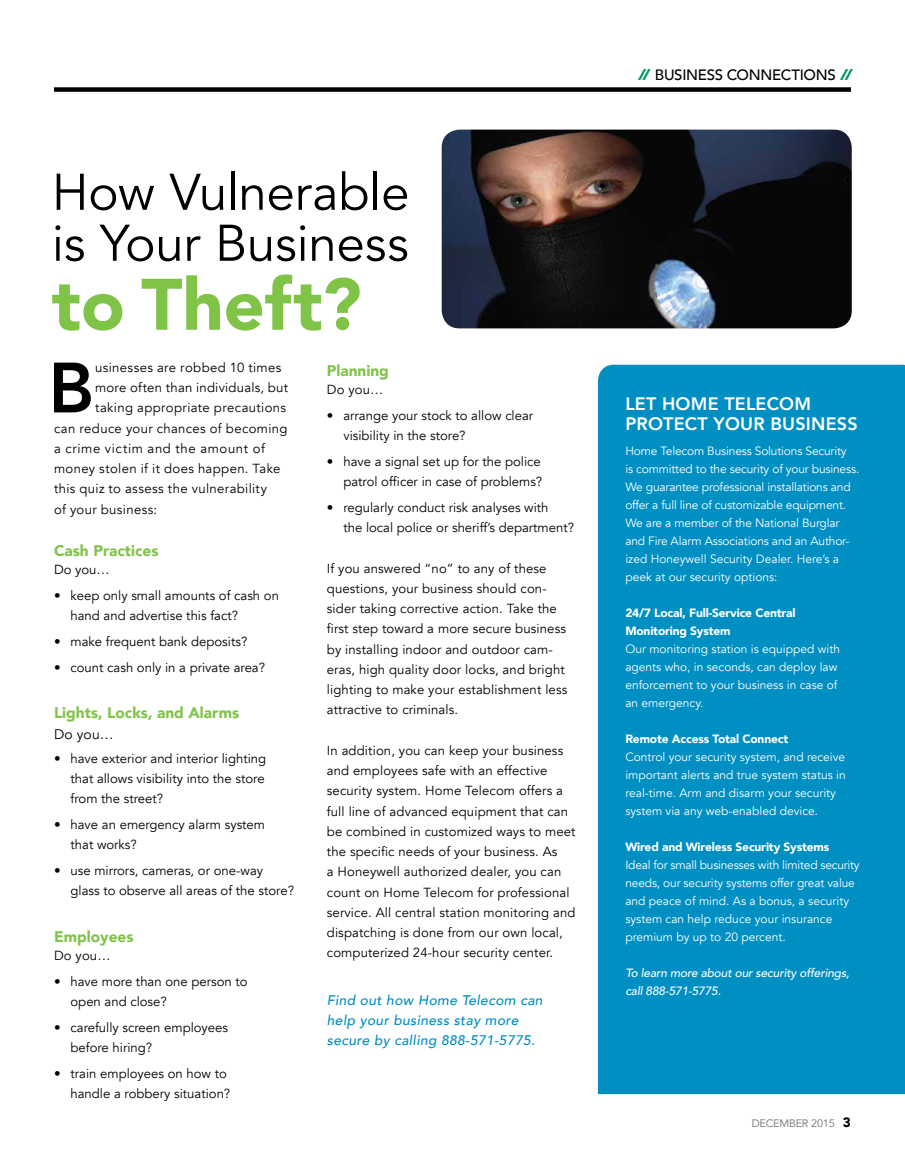
<style>
.page{position:relative;width:905px;height:1161px;background:#fff}
.page>*{position:absolute;margin:0;border:0;box-sizing:border-box;transform-origin:0 0}
.t1{font:900 72px "Avenir";color:#7fc347}
.t2{font:800 70.35px "Avenir";color:#000}
.t3{font:51px/51px "Avenir";letter-spacing:-.005em;color:#000}
.t4{font:800 18px/20.2px "Avenir";letter-spacing:.01em;color:#fff}
.t5{font:900 15.3px "Avenir";color:#7fc347}
.t6{font:500 15px "Avenir";letter-spacing:-.02em;color:#000}
.t7{font:italic 500 13.8px/20.2px "Avenir";letter-spacing:.025em;color:#008fc2}
.t8{font:13.8px "Avenir";color:#000}
.t9{font:13.2px/20.2px "Avenir";letter-spacing:.01em;color:#000}
.t10{font:13.2px "Avenir";letter-spacing:.03em;color:#000}
.t11{font:13.2px "Avenir";letter-spacing:.045em;color:#000}
.t12{font:12px/18px "Avenir";color:#fff}
.t13{font:900 12px/18px "Avenir";letter-spacing:-.015em;color:#fff}
.t14{font:italic 500 12px/18px "Avenir";letter-spacing:-.015em;color:#fff}
.t15{font:10.8px "Avenir";letter-spacing:-.02em;color:#808285}
.s1{font-family:"Hermes";font-weight:900;font-style:italic;color:#009a66}
.s2{font-weight:900;font-size:13.5px;color:#000}
</style>
<div class="page">
<div style="left:54px;top:87px;width:796px;height:5px;background:#000"></div>
<img style="left:441px;top:130px;width:410px;height:198px">
<div style="left:598px;top:365px;width:306px;height:729px;background:#008fc2"></div>
<h3 class="t3" style="left:52px;top:168px;width:359px">How Vulnerable is Your Business</h3>
<h1 class="t1" style="left:52px;top:243px;width:311px">to Theft?</h1>
<h2 class="t2" style="left:48px;top:333px;width:47px">B</h2>
<p class="t10" style="left:95px;top:360px;width:188px">usinesses are robbed 10 times</p>
<p class="t9" style="left:95px;top:378px;width:194px">more often than individuals, but</p>
<p class="t10" style="left:95px;top:400px;width:192px">taking appropriate precautions</p>
<p class="t9" style="left:54px;top:418px;width:235px">can reduce your chances of becoming</p>
<p class="t11" style="left:54px;top:441px;width:212px">a crime victim and the amount of</p>
<p class="t9" style="left:54px;top:459px;width:228px">money stolen if it does happen. Take</p>
<p class="t9" style="left:54px;top:479px;width:214px">this quiz to assess the vulnerability</p>
<p class="t10" style="left:54px;top:501px;width:105px">of your business:</p>
<p class="t5" style="left:54px;top:537px;width:106px">Cash Practices</p>
<p class="t9" style="left:54px;top:560px;width:57px">Do you…</p>
<p class="t9" style="left:70px;top:586px;width:210px;text-indent:-16px">• keep only small amounts of cash on hand and advertise this fact?</p>
<p class="t9" style="left:54px;top:632px;width:195px">• make frequent bank deposits?</p>
<p class="t9" style="left:54px;top:657px;width:212px">• count cash only in a private area?</p>
<p class="t5" style="left:54px;top:700px;width:187px">Lights, Locks, and Alarms</p>
<p class="t8" style="left:54px;top:726px;width:61px">Do you…</p>
<p class="t9" style="left:70px;top:748px;width:197px;text-align:justify;text-indent:-16px">• have exterior and interior lighting that allows visibility into the store from the street?</p>
<p class="t9" style="left:70px;top:814px;width:196px;text-indent:-16px">• have an emergency alarm system that works?</p>
<p class="t9" style="left:70px;top:860px;width:225px;text-indent:-16px">• use mirrors, cameras, or one-way glass to observe all areas of the store?</p>
<p class="t5" style="left:54px;top:923px;width:81px">Employees</p>
<p class="t9" style="left:54px;top:946px;width:58px">Do you…</p>
<p class="t9" style="left:70px;top:972px;width:178px;text-indent:-16px">• have more than one person to open and close?</p>
<p class="t9" style="left:70px;top:1017px;width:159px;text-indent:-16px">• carefully screen employees before hiring?</p>
<p class="t9" style="left:54px;top:1063px;width:178px;text-align:right">• train employees on how to handle a robbery situation?</p>
<p class="t5" style="left:327px;top:357px;width:64px">Planning</p>
<p class="t9" style="left:327px;top:380px;width:58px">Do you…</p>
<p class="t9" style="left:343px;top:406px;width:191px;text-indent:-16px">• arrange your stock to allow clear visibility in the store?</p>
<p class="t9" style="left:327px;top:452px;width:217px;text-align:right">• have a signal set up for the police patrol officer in case of problems?</p>
<p class="t9" style="left:343px;top:497px;width:232px;text-indent:-16px">• regularly conduct risk analyses with<br>the local police or sheriff’s department?</p>
<p class="t9" style="left:327px;top:558px;width:242px">If you answered “no” to any of these questions, your business should con&shy;sider taking corrective action. Take the first step toward a more secure business by installing indoor and outdoor cam&shy;eras, high quality door locks, and bright lighting to make your establishment less attractive to criminals.</p>
<p class="t9" style="left:327px;top:740px;width:250px">In addition, you can keep your business and employees safe with an effective security system. Home Telecom offers a full line of advanced equipment that can be combined in customized ways to meet the specific needs of your business. As<br>a Honeywell authorized dealer, you can count on Home Telecom for professional service. All central station monitoring and dispatching is done from our own local, computerized 24-hour security center.</p>
<p class="t7" style="left:327px;top:990px;width:217px">Find out how Home Telecom can help your business stay more secure by calling 888-571-5775.</p>
<p class="t6" style="left:639px;top:62px;width:214px"><span class="s1">//</span> BUSINESS CONNECTIONS <span class="s1">//</span></p>
<h3 class="t4" style="left:625px;top:394px;width:234px">LET HOME TELECOM<br>PROTECT YOUR BUSINESS</h3>
<p class="t12" style="left:625px;top:442px;width:235px">Home Telecom Business Solutions Security<br>is committed to the security of your business.<br>We guarantee professional installations and offer a full line of customizable equipment.<br>We are a member of the National Burglar and Fire Alarm Associations and an Author&shy;ized Honeywell Security Dealer. Here’s a peek at our security options:</p>
<p class="t13" style="left:625px;top:604px;width:172px">24/7 Local, Full-Service Central<br>Monitoring System</p>
<p class="t12" style="left:625px;top:640px;width:216px">Our monitoring station is equipped with agents who, in seconds, can deploy law enforcement to your business in case of an emergency.</p>
<p class="t13" style="left:625px;top:730px;width:164px">Remote Access Total Connect</p>
<p class="t12" style="left:625px;top:748px;width:222px">Control your security system, and receive important alerts and true system status in real-time. Arm and disarm your security system via any web-enabled device.</p>
<p class="t13" style="left:625px;top:838px;width:205px">Wired and Wireless Security Systems</p>
<p class="t12" style="left:625px;top:856px;width:236px">Ideal for small businesses with limited security needs, our security systems offer great value and peace of mind. As a bonus, a security system can help reduce your insurance premium by up to 20 percent.</p>
<p class="t14" style="left:625px;top:964px;width:226px">To learn more about our security offerings, call 888-571-5775.</p>
<p class="t15" style="left:751px;top:1115px;width:101px">DECEMBER 2015 <span class="s2">3</span></p>
</div>
